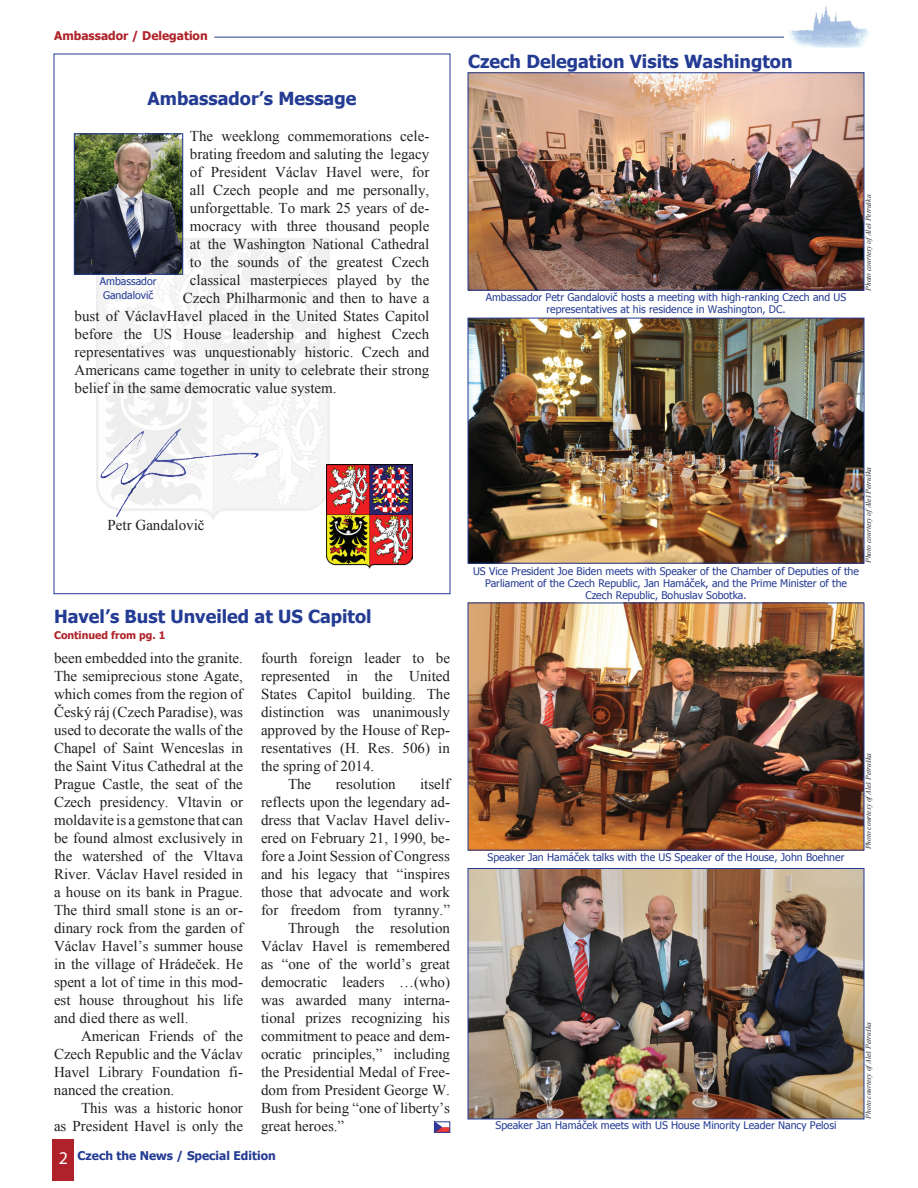
<style>
.page{position:relative;width:918px;height:1188px;background:#fff}
.page>*{position:absolute;margin:0;border:0;box-sizing:border-box;transform-origin:0 0}
.t1{font:700 18px "Tahoma";color:#243b93}
.t2{font:18px "Myriad Pro";color:#fff}
.t3{font:15px/18px "Times New Roman";color:#231f20;text-align:justify}
.t4{font:700 12px "Tahoma";color:#243b93}
.t5{font:700 12px "Tahoma";color:#af2229}
.t6{font:10.5px/12px "Tahoma";color:#243b93;text-align:center}
.t7{font:700 10.5px "Tahoma";color:#af2229}
.t8{font:italic 7.5px "Times New Roman";color:#231f20}
</style>
<div class="page">
<img style="left:97px;top:239px;width:232px;height:281px">
<div style="left:53px;top:1139px;width:21px;height:41px;background:#af2229"></div>
<hr style="left:214px;top:37px;width:580px;height:1px;background:#243b93">
<img style="left:784px;top:6px;width:85px;height:42px">
<img style="left:76px;top:135px;width:105px;height:138px">
<div style="left:74px;top:133px;width:109px;height:142px;border:1px solid #243b93"></div>
<img style="left:470px;top:74px;width:392px;height:215px">
<div style="left:468px;top:72px;width:396px;height:219px;border:1px solid #243b93"></div>
<img style="left:470px;top:605px;width:392px;height:244px">
<img style="left:470px;top:320px;width:392px;height:242px">
<div style="left:468px;top:318px;width:396px;height:246px;border:1px solid #243b93"></div>
<img style="left:470px;top:870px;width:392px;height:247px">
<div style="left:468px;top:868px;width:396px;height:251px;border:1px solid #243b93"></div>
<img style="left:96px;top:420px;width:179px;height:96px">
<img style="left:326px;top:464px;width:86px;height:105px">
<img style="left:436px;top:1124px;width:12px;height:6px">
<div style="left:434px;top:1122px;width:16px;height:10px;border:1px solid #243b93"></div>
<p class="t5" style="left:54px;top:27px;width:155px">Ambassador / Delegation</p>
<p class="t1" style="left:148px;top:85px;width:210px">Ambassador’s Message</p>
<p class="t3" style="left:190px;top:126px;width:241px">The weeklong commemorations cele-</p>
<p class="t3" style="left:190px;top:144px;width:241px">brating freedom and saluting the legacy</p>
<p class="t3" style="left:190px;top:162px;width:241px">of President Václav Havel were, for</p>
<p class="t3" style="left:190px;top:180px;width:241px">all Czech people and me personally,</p>
<p class="t3" style="left:190px;top:198px;width:241px">unforgettable. To mark 25 years of de-</p>
<p class="t3" style="left:190px;top:216px;width:241px">mocracy with three thousand people</p>
<p class="t3" style="left:190px;top:234px;width:241px">at the Washington National Cathedral</p>
<p class="t3" style="left:190px;top:252px;width:241px">to the sounds of the greatest Czech</p>
<p class="t3" style="left:190px;top:270px;width:241px">classical masterpieces played by the</p>
<p class="t3" style="left:183px;top:288px;width:248px">Czech Philharmonic and then to have a</p>
<p class="t3" style="left:75px;top:306px;width:356px">bust of VáclavHavel placed in the United States Capitol</p>
<p class="t3" style="left:75px;top:324px;width:356px">before the US House leadership and highest Czech</p>
<p class="t3" style="left:75px;top:342px;width:356px">representatives was unquestionably historic. Czech and</p>
<p class="t3" style="left:75px;top:360px;width:356px">Americans came together in unity to celebrate their strong</p>
<p class="t3" style="left:75px;top:378px;width:264px">belief in the same democratic value system.</p>
<p class="t6" style="left:100px;top:274px;width:58px;line-height:13.5px">Ambassador<br>Gandalovič</p>
<p class="t1" style="left:468px;top:49px;width:326px">Czech Delegation Visits Washington</p>
<p class="t6" style="left:486px;top:291px;width:362px">Ambassador Petr Gandalovič hosts a meeting with high-ranking Czech and US representatives at his residence in Washington, DC.</p>
<p class="t8" style="left:863px;top:291px;width:98px;rotate:-90deg">Photo courtesy ofAleš Petruška</p>
<p class="t3" style="left:108px;top:516px;width:99px">Petr Gandalovič</p>
<p class="t1" style="left:54px;top:604px;width:319px">Havel’s Bust Unveiled at US Capitol</p>
<p class="t7" style="left:54px;top:628px;width:113px">Continued from pg. 1</p>
<p class="t3" style="left:54px;top:649px;width:191px">been embedded into the granite.<br>The semiprecious stone Agate, which comes from the region of Český ráj (Czech Paradise), was used to decorate the walls of the Chapel of Saint Wenceslas in the Saint Vitus Cathedral at the Prague Castle, the seat of the Czech presidency. Vltavin or moldavite is a gemstone that can be found almost exclusively in the watershed of the Vltava River. Václav Havel resided in a house on its bank in Prague.<br>The third small stone is an or&shy;dinary rock from the garden of Václav Havel’s summer house in the village of Hrádeček. He spent a lot of time in this mod&shy;est house throughout his life and died there as well.</p>
<p class="t3" style="left:54px;top:1027px;width:191px;text-indent:27px">American Friends of the Czech Republic and the Václav Havel Library Foundation fi&shy;nanced the creation.</p>
<p class="t3" style="left:54px;top:1099px;width:190px;text-align:right">This was a historic honor<br>as President Havel is only the</p>
<p class="t3" style="left:261px;top:649px;width:190px">fourth foreign leader to be</p>
<p class="t3" style="left:261px;top:667px;width:190px">represented in the United</p>
<p class="t3" style="left:261px;top:685px;width:190px">States Capitol building. The</p>
<p class="t3" style="left:261px;top:703px;width:190px">distinction was unanimously</p>
<p class="t3" style="left:261px;top:721px;width:190px">approved by the House of Rep-</p>
<p class="t3" style="left:261px;top:739px;width:190px">resentatives (H. Res. 506) in</p>
<p class="t3" style="left:261px;top:757px;width:115px">the spring of 2014.</p>
<p class="t3" style="left:288px;top:775px;width:25px">The</p>
<p class="t3" style="left:336px;top:775px;width:61px">resolution</p>
<p class="t3" style="left:420px;top:775px;width:31px">itself</p>
<p class="t3" style="left:261px;top:793px;width:190px">reflects upon the legendary ad-</p>
<p class="t3" style="left:261px;top:811px;width:190px">dress that Vaclav Havel deliv-</p>
<p class="t3" style="left:261px;top:829px;width:190px">ered on February 21, 1990, be-</p>
<p class="t3" style="left:261px;top:847px;width:190px">fore a Joint Session of Congress</p>
<p class="t3" style="left:261px;top:865px;width:190px">and his legacy that “inspires</p>
<p class="t3" style="left:261px;top:883px;width:191px">those that advocate and work</p>
<p class="t3" style="left:261px;top:901px;width:190px">for freedom from tyranny.”</p>
<p class="t3" style="left:288px;top:919px;width:163px">Through the resolution</p>
<p class="t3" style="left:261px;top:937px;width:191px">Václav Havel is remembered</p>
<p class="t3" style="left:261px;top:955px;width:191px">as “one of the world’s great</p>
<p class="t3" style="left:261px;top:973px;width:190px">democratic leaders …(who)</p>
<p class="t3" style="left:261px;top:991px;width:190px">was awarded many interna-</p>
<p class="t3" style="left:261px;top:1009px;width:190px">tional prizes recognizing his</p>
<p class="t3" style="left:261px;top:1027px;width:190px">commitment to peace and dem-</p>
<p class="t3" style="left:261px;top:1045px;width:191px">ocratic principles,” including</p>
<p class="t3" style="left:261px;top:1063px;width:190px">the Presidential Medal of Free-</p>
<p class="t3" style="left:261px;top:1081px;width:191px">dom from President George W.</p>
<p class="t3" style="left:261px;top:1099px;width:191px">Bush for being “one of liberty’s</p>
<p class="t3" style="left:261px;top:1117px;width:85px">great heroes.”</p>
<p class="t2" style="left:59px;top:1147px;width:11px">2</p>
<p class="t4" style="left:78px;top:1147px;width:200px">Czech the News / Special Edition</p>
<p class="t8" style="left:863px;top:563px;width:98px;rotate:-90deg">Photo courtesy ofAleš Petruška</p>
<p class="t6" style="left:473px;top:564px;width:387px">US Vice President Joe Biden meets with Speaker of the Chamber of Deputies of the<br>Parliament of the Czech Republic, Jan Hamáček, and the Prime Minister of the<br>Czech Republic, Bohuslav Sobotka.</p>
<p class="t6" style="left:488px;top:851px;width:358px">Speaker Jan Hamáček talks with the US Speaker of the House, John Boehner</p>
<p class="t8" style="left:863px;top:849px;width:98px;rotate:-90deg">Photo courtesy ofAleš Petruška</p>
<p class="t6" style="left:496px;top:1119px;width:342px">Speaker Jan Hamáček meets with US House Minority Leader Nancy Pelosi</p>
<p class="t8" style="left:863px;top:1119px;width:98px;rotate:-90deg">Photo courtesy ofAleš Petruška</p>
</div>
